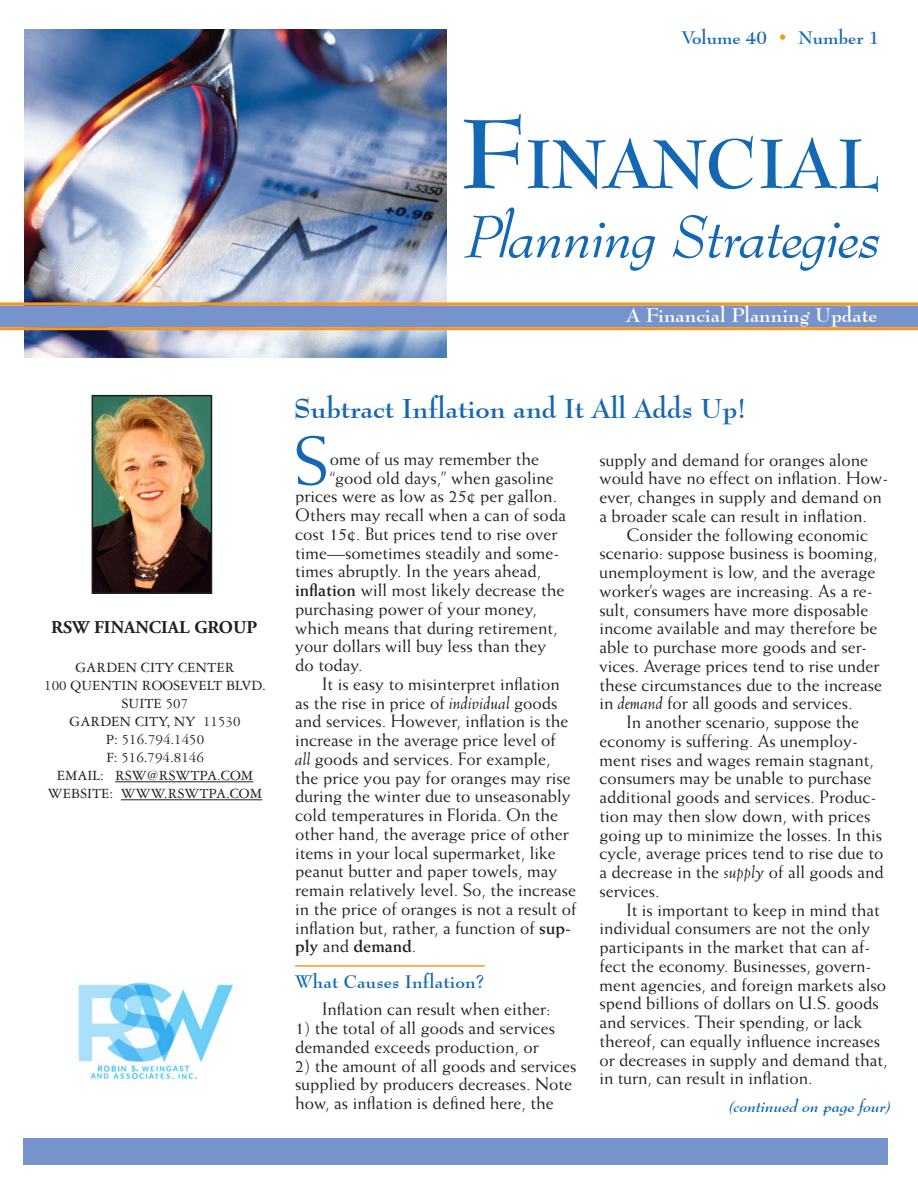
<style>
.page{position:relative;width:918px;height:1188px;background:#fff}
.page>*{position:absolute;margin:0;border:0;box-sizing:border-box;transform-origin:0 0}
.t1{font:69px "Weiss";color:#1468b3}
.Body_Text{font:700 67.2px "Bernhard Modern BT";color:#1468b3}
.t2{font:italic 58.5px "Bernhard Modern BT";letter-spacing:-.02em;color:#1468b3}
.Headline{font:700 27px "Bernhard Modern BT";letter-spacing:-.005em;color:#1468b3}
.t3{font:700 19.5px "Bernhard Modern BT";color:#fff}
.Body_Text-2{font:18px/18.8px "Weiss";color:#231f20}
.Subhead{font:700 18px "Bernhard Modern BT";letter-spacing:.005em;color:#1468b3}
.t4{font:700 18px "Adobe Garamond";color:#231f20}
.Continued_Headline{font:italic 700 15.75px "Bernhard Modern BT";color:#1468b3}
.t5{font:15px "Garamond Three";color:#231f20}
.s1{color:#f7981d}
.s2{font-size:96px}
.s3{font-size:68.25px}
.s4{font-weight:700}
.s5{font-style:italic}
</style>
<div class="page">
<img style="left:24px;top:29px;width:423px;height:329px">
<div style="left:24px;top:1138px;width:864px;height:27px;background:#7793cb"></div>
<div style="left:0;top:305px;width:918px;height:22px;background:#7793cb"></div>
<hr style="left:0;top:327px;width:918px;height:3px;background:#f7981d">
<hr style="left:0;top:302px;width:918px;height:3px;background:#f7981d">
<hr style="left:295px;top:965px;width:190px;height:2px;background:#f7981d">
<img style="left:95px;top:398px;width:114px;height:193px">
<div style="left:92px;top:395px;width:120px;height:199px;border:2px solid #231f20"></div>
<hr style="left:115px;top:781px;width:138px;height:1px;background:#231f20">
<hr style="left:121px;top:799px;width:141px;height:1px;background:#231f20">
<img style="left:78px;top:982px;width:155px;height:98px">
<p class="t4" style="left:51px;top:618px;width:208px">RSW FINANCIAL GROUP</p>
<p class="t5" style="left:76px;top:660px;width:161px">GARDEN CITY CENTER</p>
<p class="t5" style="left:44px;top:678px;width:223px">100 QUENTIN ROOSEVELT BLVD.</p>
<p class="t5" style="left:122px;top:696px;width:68px">SUITE 507</p>
<p class="t5" style="left:70px;top:714px;width:172px">GARDEN CITY, NY 11530</p>
<p class="t5" style="left:106px;top:732px;width:100px">P: 516.794.1450</p>
<p class="t5" style="left:106px;top:750px;width:99px">F: 516.794.8146</p>
<p class="t5" style="left:57px;top:768px;width:198px">EMAIL: RSW@RSWTPA.COM</p>
<p class="t5" style="left:48px;top:786px;width:216px">WEBSITE: WWW.RSWTPA.COM</p>
<p class="Subhead" style="left:682px;top:27px;width:199px">Volume 40 <span class="s1">•</span> Number 1</p>
<p class="Body_Text" style="left:460px;top:122px;width:421px"><span class="s2">F</span>INAN<span class="s3">CIAL</span></p>
<p class="t2" style="left:466px;top:199px;width:419px">Planning Strategies</p>
<p class="t3" style="left:626px;top:303px;width:253px">A Financial Planning Update</p>
<p class="Headline" style="left:293px;top:391px;width:454px">Subtract Inflation and It All Adds Up!</p>
<p class="t1" style="left:293px;top:421px;width:37px">S</p>
<p class="Body_Text-2" style="left:330px;top:449px;width:211px">ome of us may remember the</p>
<p class="Body_Text-2" style="left:330px;top:468px;width:226px">“good old days,” when gasoline</p>
<p class="Body_Text-2" style="left:295px;top:487px;width:263px">prices were as low as 25¢ per gallon.</p>
<p class="Body_Text-2" style="left:295px;top:505px;width:272px">Others may recall when a can of soda</p>
<p class="Body_Text-2" style="left:295px;top:524px;width:264px">cost 15¢. But prices tend to rise over</p>
<p class="Body_Text-2" style="left:295px;top:543px;width:266px">time—sometimes steadily and some-</p>
<p class="Body_Text-2" style="left:295px;top:562px;width:248px">times abruptly. In the years ahead,</p>
<p class="Body_Text-2" style="left:295px;top:580px;width:271px"><span class="s4">inflation</span> will most likely decrease the</p>
<p class="Body_Text-2" style="left:295px;top:599px;width:243px">purchasing power of your money,</p>
<p class="Body_Text-2" style="left:295px;top:618px;width:264px">which means that during retirement,</p>
<p class="Body_Text-2" style="left:295px;top:637px;width:253px">your dollars will buy less than they</p>
<p class="Body_Text-2" style="left:295px;top:655px;width:69px">do today.</p>
<p class="Body_Text-2" style="left:295px;top:674px;width:283px;text-indent:27px">It is easy to misinterpret inflation as the rise in price of <span class="s5">individual</span> goods and services. However, inflation is the increase in the average price level of<br><span class="s5">all</span> goods and services. For example, the price you pay for oranges may rise during the winter due to unseasonably cold temperatures in Florida. On the other hand, the average price of other items in your local supermarket, like peanut butter and paper towels, may remain relatively level. So, the increase in the price of oranges is not a result of inflation but, rather, a function of <span class="s4">sup&shy;ply</span> and <span class="s4">demand</span>.</p>
<p class="Subhead" style="left:295px;top:971px;width:191px">What Causes Inflation?</p>
<p class="Body_Text-2" style="left:322px;top:1000px;width:230px">Inflation can result when either:</p>
<p class="Body_Text-2" style="left:295px;top:1018px;width:261px">1) the total of all goods and services demanded exceeds production, or</p>
<p class="Body_Text-2" style="left:295px;top:1056px;width:283px">2) the amount of all goods and services supplied by producers decreases. Note how, as inflation is defined here, the</p>
<p class="Body_Text-2" style="left:599px;top:450px;width:291px">supply and demand for oranges alone would have no effect on inflation. How&shy;ever, changes in supply and demand on a broader scale can result in inflation.</p>
<p class="Body_Text-2" style="left:599px;top:525px;width:284px;text-indent:27px">Consider the following economic scenario: suppose business is booming, unemployment is low, and the average worker’s wages are increasing. As a re&shy;sult, consumers have more disposable income available and may therefore be able to purchase more goods and ser&shy;vices. Average prices tend to rise under these circumstances due to the increase in <span class="s5">demand</span> for all goods and services.</p>
<p class="Body_Text-2" style="left:599px;top:712px;width:286px;text-indent:27px">In another scenario, suppose the economy is suffering. As unemploy&shy;ment rises and wages remain stagnant, consumers may be unable to purchase additional goods and services. Produc&shy;tion may then slow down, with prices going up to minimize the losses. In this cycle, average prices tend to rise due to a decrease in the <span class="s5">supply</span> of all goods and services.</p>
<p class="Body_Text-2" style="left:599px;top:900px;width:290px;text-indent:27px">It is important to keep in mind that individual consumers are not the only participants in the market that can af&shy;fect the economy. Businesses, govern&shy;ment agencies, and foreign markets also spend billions of dollars on U.S. goods and services. Their spending, or lack thereof, can equally influence increases or decreases in supply and demand that, in turn, can result in inflation.</p>
<p class="Continued_Headline" style="left:729px;top:1097px;width:163px">(continued on page four)</p>
</div>
